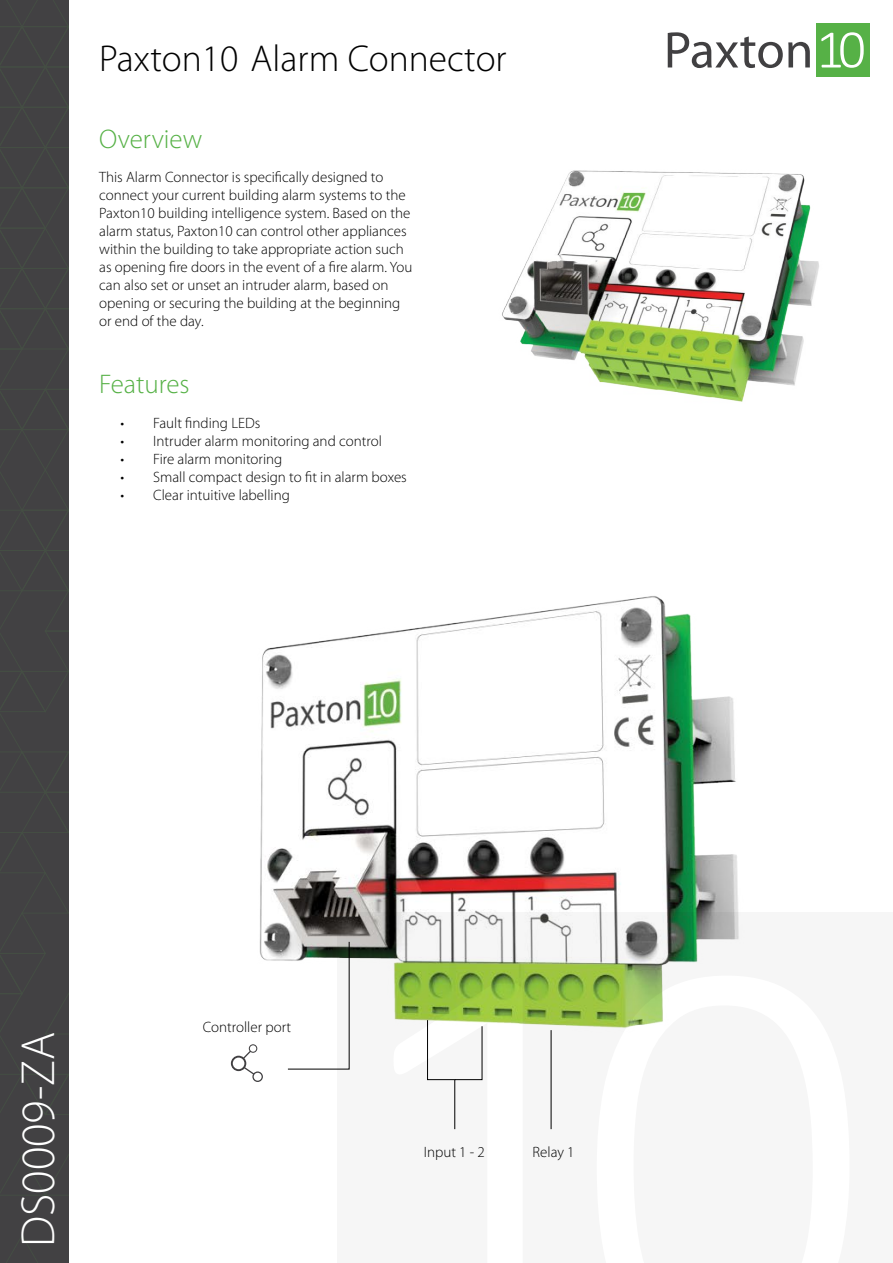
<style>
.page{position:relative;width:893px;height:1263px;background:#fff}
.page>*{position:absolute;margin:0;border:0;box-sizing:border-box;transform-origin:0 0}
.t1{font:300 48px "Myriad Pro";color:#fff}
.t2{font:300 37.5px "Myriad Pro";color:#000}
.t3{font:300 27px "Myriad Pro";color:#56b146}
.t4{font:300 15px/18px "Myriad Pro";color:#000}
</style>
<div class="page">
<svg style="left:0;top:1255px;width:46px;height:8px"></svg>
<svg style="left:0;top:0;width:69px;height:381px;background:#424243"></svg>
<img style="left:502px;top:23px;width:368px;height:358px">
<img style="left:0;top:381px;width:796px;height:874px">
<svg style="left:287px;top:941px;width:63px;height:129px"></svg>
<hr style="left:551px;top:1030px;width:1px;height:99px;background:#000">
<svg style="left:427px;top:1019px;width:56px;height:111px"></svg>
<div style="left:816px;top:23px;width:53px;height:54px;background:#56b146"></div>
<svg style="left:821px;top:32px;width:43px;height:36px"></svg>
<svg style="left:668px;top:32px;width:142px;height:36px"></svg>
<div style="left:204px;top:1020px;width:85px;height:86px;background:#fff"></div>
<svg style="left:231px;top:1044px;width:32px;height:38px"></svg>
<h2 class="t2" style="left:99px;top:36px;width:409px">Paxton10 Alarm Connector</h2>
<h3 class="t3" style="left:99px;top:123px;width:105px">Overview</h3>
<p class="t4" style="left:99px;top:168px;width:315px">This Alarm Connector is specifically designed to connect your current building alarm systems to the Paxton10 building intelligence system. Based on the alarm status, Paxton10 can control other appliances within the building to take appropriate action such as opening fire doors in the event of a fire alarm. You can also set or unset an intruder alarm, based on opening or securing the building at the beginning or end of the day.</p>
<h3 class="t3" style="left:99px;top:368px;width:92px">Features</h3>
<p class="t4" style="left:120px;top:413px;width:141px">• Fault finding LEDs</p>
<p class="t4" style="left:120px;top:431px;width:263px">• Intruder alarm monitoring and control</p>
<p class="t4" style="left:120px;top:449px;width:163px">• Fire alarm monitoring</p>
<p class="t4" style="left:120px;top:467px;width:288px">• Small compact design to fit in alarm boxes</p>
<p class="t4" style="left:120px;top:485px;width:171px">• Clear intuitive labelling</p>
<h1 class="t1" style="left:9px;top:1247px;width:216px;rotate:-90deg">DS0009-ZA</h1>
<p class="t4" style="left:203px;top:1018px;width:90px">Controller port</p>
<p class="t4" style="left:424px;top:1142px;width:63px">Input 1 - 2</p>
<p class="t4" style="left:533px;top:1142px;width:44px">Relay 1</p>
</div>
